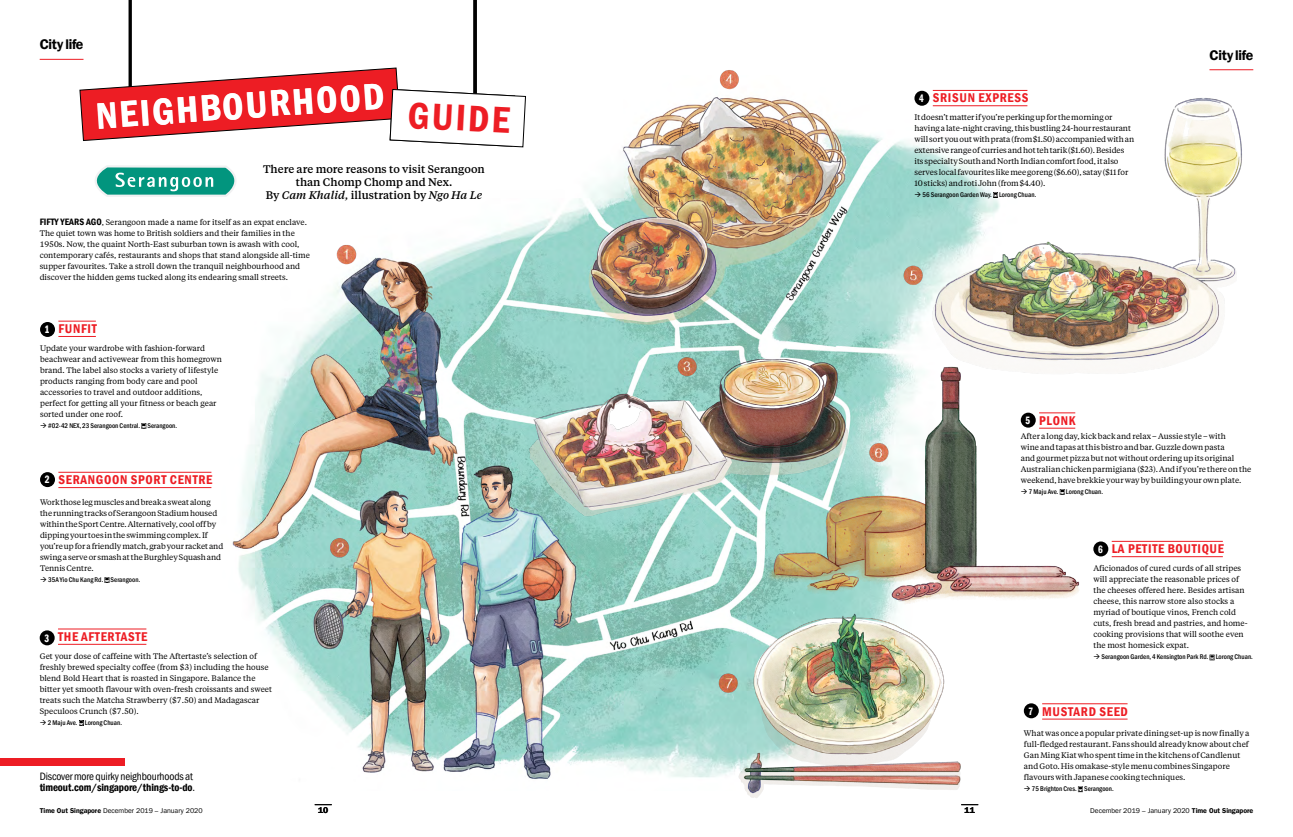
<style>
.page{position:relative;width:1293px;height:837px;background:#fff}
.page>*{position:absolute;margin:0;border:0;box-sizing:border-box;transform-origin:0 0}
.t1{font:37.9px "Franklin Gothic LT Pro Dm Cn";color:#fff}
.t2{font:37.9px "Franklin Gothic LT Pro Dm Cn";color:#ed1d24}
.t3{font:14px "Franklin Gothic LT Pro Dm";letter-spacing:-.025em;color:#000}
.t4{font:13px "Franklin Gothic LT Pro Dm Cn";letter-spacing:.055em;color:#ed1d24}
.t5{font:500 11px/13px "Tiempos Text";color:#000;text-align:center}
.t6{font:11px "Franklin Gothic LT Pro Dm Cn";letter-spacing:-.01em;color:#000}
.t7{font:condensed 11px "Franklin Gothic LT Pro";letter-spacing:-.01em;color:#000}
.t8{font:8.5px "Franklin Gothic LT Pro Dm";color:#000}
.t9{font:8px/11px "Tiempos Text";color:#000}
.t10{font:500 condensed 7px "Franklin Gothic LT Pro";letter-spacing:.005em;color:#000}
.t11{font:7px "Franklin Gothic LT Pro";letter-spacing:-.005em;color:#000}
.s1{font-style:italic}
.s2{font-family:"Franklin Gothic LT Pro Dm Cn";font-size:9.5px}
.s3{font-family:"Franklin Gothic LT Pro Dm Cm";font-size:11px;color:#fff}
.s4{font-family:"Franklin Gothic LT Pro";font-stretch:condensed}
.s5{font-family:"Franklin Gothic LT Pro Dm"}
</style>
<div class="page">
<hr style="left:1209px;top:69px;width:44px;height:1px;background:#ed1d24">
<hr style="left:40px;top:59px;width:43px;height:1px;background:#ed1d24">
<img style="left:132px;top:89px;width:1011px;height:701px">
<img style="left:903px;top:91px;width:339px;height:289px">
<img style="left:753px;top:357px;width:340px;height:253px">
<hr style="left:129px;top:0;width:3px;height:100px;background:#000">
<svg style="left:473px;top:0;width:4px;height:67px"></svg>
<svg style="left:79px;top:67px;width:447px;height:80px"></svg>
<div style="left:1024px;top:703px;width:14px;height:15px;background:#000;border-radius:50%"></div>
<hr style="left:1042px;top:703px;width:85px;height:1px;background:#ed1d24">
<hr style="left:1042px;top:718px;width:85px;height:1px;background:#ed1d24">
<svg style="left:1078px;top:786px;width:5px;height:5px"></svg>
<div style="left:40px;top:472px;width:15px;height:15px;background:#000;border-radius:50%"></div>
<hr style="left:58px;top:471px;width:153px;height:1px;background:#ed1d24">
<hr style="left:58px;top:487px;width:153px;height:1px;background:#ed1d24">
<svg style="left:104px;top:577px;width:5px;height:5px"></svg>
<div style="left:0;top:758px;width:125px;height:7px;background:#ed1d24"></div>
<div style="left:1093px;top:541px;width:15px;height:15px;background:#000;border-radius:50%"></div>
<hr style="left:1111px;top:540px;width:111px;height:1px;background:#ed1d24">
<hr style="left:1111px;top:556px;width:111px;height:1px;background:#ed1d24">
<svg style="left:1209px;top:654px;width:5px;height:6px"></svg>
<div style="left:40px;top:322px;width:15px;height:15px;background:#000;border-radius:50%"></div>
<hr style="left:58px;top:320px;width:38px;height:1px;background:#ed1d24">
<hr style="left:58px;top:336px;width:38px;height:1px;background:#ed1d24">
<svg style="left:141px;top:423px;width:5px;height:5px"></svg>
<div style="left:40px;top:630px;width:15px;height:15px;background:#000;border-radius:50%"></div>
<hr style="left:58px;top:628px;width:88px;height:1px;background:#ed1d24">
<hr style="left:58px;top:643px;width:88px;height:1px;background:#ed1d24">
<svg style="left:79px;top:720px;width:5px;height:5px"></svg>
<div style="left:914px;top:91px;width:15px;height:15px;background:#000;border-radius:50%"></div>
<hr style="left:933px;top:90px;width:94px;height:1px;background:#ed1d24">
<hr style="left:933px;top:105px;width:94px;height:1px;background:#ed1d24">
<svg style="left:993px;top:192px;width:5px;height:5px"></svg>
<div style="left:1020px;top:412px;width:15px;height:15px;background:#000;border-radius:50%"></div>
<hr style="left:1039px;top:412px;width:36px;height:1px;background:#ed1d24">
<hr style="left:1039px;top:427px;width:36px;height:1px;background:#ed1d24">
<svg style="left:1059px;top:489px;width:5px;height:5px"></svg>
<svg style="left:961px;top:804px;width:17px;height:1px"></svg>
<svg style="left:315px;top:804px;width:17px;height:1px"></svg>
<svg style="left:95px;top:164px;width:152px;height:34px"></svg>
<img style="left:328px;top:226px;width:39px;height:52px">
<img style="left:317px;top:520px;width:53px;height:51px">
<img style="left:689px;top:70px;width:58px;height:22px">
<img style="left:897px;top:252px;width:44px;height:40px">
<img style="left:859px;top:439px;width:57px;height:40px">
<img style="left:495px;top:310px;width:364px;height:224px">
<img style="left:664px;top:354px;width:33px;height:34px">
<img style="left:732px;top:595px;width:244px;height:203px">
<img style="left:706px;top:661px;width:45px;height:45px">
<h2 class="t3" style="left:40px;top:36px;width:45px">City life</h2>
<h1 class="t1" style="left:95px;top:94px;width:290px;rotate:-4deg">NEIGHBOURHOOD</h1>
<h1 class="t2" style="left:409px;top:94px;width:103px;rotate:3deg">GUIDE</h1>
<h1 class="t2" style="left:408px;top:94px;width:94px;rotate:3deg">NEWS</h1>
<h3 class="t5" style="left:263px;top:162px;width:223px">There are more reasons to visit Serangoon than Chomp Chomp and Nex.<br>By <span class="s1">Cam Khalid,</span> illustration by <span class="s1">Ngo Ha Le</span></h3>
<p class="t9" style="left:40px;top:217px;width:272px"><span class="s2">FIFTY YEARS AGO</span>, Serangoon made a name for itself as an expat enclave.<br>The quiet town was home to British soldiers and their families in the 1950s. Now, the quaint North-East suburban town is awash with cool, contemporary cafés, restaurants and shops that stand alongside all-time supper favourites. Take a stroll down the tranquil neighbourhood and discover the hidden gems tucked along its endearing small streets.</p>
<h3 class="t4" style="left:45px;top:321px;width:54px"><span class="s3">1</span> FUNFIT</h3>
<p class="t9" style="left:40px;top:342px;width:183px">Update your wardrobe with fashion-forward beachwear and activewear from this homegrown brand. The label also stocks a variety of lifestyle products ranging from body care and pool accessories to travel and outdoor additions, perfect for getting all your fitness or beach gear sorted under one roof.</p>
<p class="t10" style="left:40px;top:421px;width:139px">→ #02-42 NEX, 23 Serangoon Central. Serangoon.</p>
<h3 class="t4" style="left:45px;top:472px;width:169px"><span class="s3">2</span> SERANGOON SPORT CENTRE</h3>
<p class="t9" style="left:40px;top:496px;width:185px">Work those leg muscles and break a sweat along the running tracks of Serangoon Stadium housed within the Sport Centre. Alternatively, cool off by dipping your toes in the swimming complex. If you’re up for a friendly match, grab your racket and swing a serve or smash at the Burghley Squash and Tennis Centre.</p>
<p class="t10" style="left:40px;top:575px;width:102px">→ 35A Yio Chu Kang Rd. Serangoon.</p>
<h3 class="t4" style="left:44px;top:629px;width:105px"><span class="s3">3</span> THE AFTERTASTE</h3>
<p class="t9" style="left:40px;top:650px;width:234px">Get your dose of caffeine with The Aftertaste’s selection of freshly brewed specialty coffee (from $3) including the house blend Bold Heart that is roasted in Singapore. Balance the bitter yet smooth flavour with oven-fresh croissants and sweet treats such the Matcha Strawberry ($7.50) and Madagascar Speculoos Crunch ($7.50).</p>
<p class="t10" style="left:40px;top:718px;width:84px">→ 2 Maju Ave. Lorong Chuan.</p>
<h3 class="t7" style="left:40px;top:770px;width:155px">Discover more quirky neighbourhoods at</h3>
<h3 class="t6" style="left:40px;top:781px;width:157px">timeout.com/singapore/things-to-do<span class="s4">.</span></h3>
<h3 class="t4" style="left:919px;top:91px;width:111px"><span class="s3">4</span> SRISUN EXPRESS</h3>
<p class="t9" style="left:914px;top:111px;width:221px">It doesn’t matter if you’re perking up for the morning or having a late-night craving, this bustling 24-hour restaurant will sort you out with prata (from $1.50) accompanied with an extensive range of curries and hot teh tarik ($1.60). Besides its specialty South and North Indian comfort food, it also serves local favourites like mee goreng ($6.60), satay ($11 for 10 sticks) and roti John (from $4.40).</p>
<p class="t10" style="left:914px;top:190px;width:123px">→ 56 Serangoon Garden Way. Lorong Chuan.</p>
<h2 class="t3" style="left:1209px;top:47px;width:45px">City life</h2>
<h3 class="t4" style="left:1025px;top:413px;width:52px"><span class="s3">5</span> PLONK</h3>
<p class="t9" style="left:1020px;top:430px;width:232px">After a long day, kick back and relax – Aussie style – with<br>wine and tapas at this bistro and bar. Guzzle down pasta<br>and gourmet pizza but not without ordering up its original Australian chicken parmigiana ($23). And if you’re there on the weekend, have brekkie your way by building your own plate.</p>
<p class="t10" style="left:1020px;top:487px;width:84px">→ 7 Maju Ave. Lorong Chuan.</p>
<h3 class="t4" style="left:1098px;top:541px;width:127px"><span class="s3">6</span> LA PETITE BOUTIQUE</h3>
<p class="t9" style="left:1093px;top:562px;width:156px">Aficionados of cured curds of all stripes will appreciate the reasonable prices of the cheeses offered here. Besides artisan cheese, this narrow store also stocks a myriad of boutique vinos, French cold cuts, fresh bread and pastries, and home&shy;cooking provisions that will soothe even the most homesick expat.</p>
<p class="t10" style="left:1093px;top:652px;width:161px">→ Serangoon Garden, 4 Kensington Park Rd. Lorong Chuan.</p>
<h3 class="t4" style="left:1028px;top:703px;width:101px"><span class="s3">7</span> MUSTARD SEED</h3>
<p class="t9" style="left:1024px;top:727px;width:227px">What was once a popular private dining set-up is now finally a full-fledged restaurant. Fans should already know about chef Gan Ming Kiat who spent time in the kitchens of Candlenut and Goto. His omakase-style menu combines Singapore flavours with Japanese cooking techniques.</p>
<p class="t10" style="left:1024px;top:784px;width:91px">→ 75 Brighton Cres. Serangoon.</p>
<p class="t11" style="left:40px;top:806px;width:164px"><span class="s5">Time Out Singapore</span> December 2019 – January 2020</p>
<p class="t8" style="left:318px;top:805px;width:12px">10</p>
<p class="t8" style="left:964px;top:805px;width:12px">11</p>
<p class="t11" style="left:1090px;top:806px;width:164px">December 2019 – January 2020 <span class="s5">Time Out Singapore</span></p>
</div>
